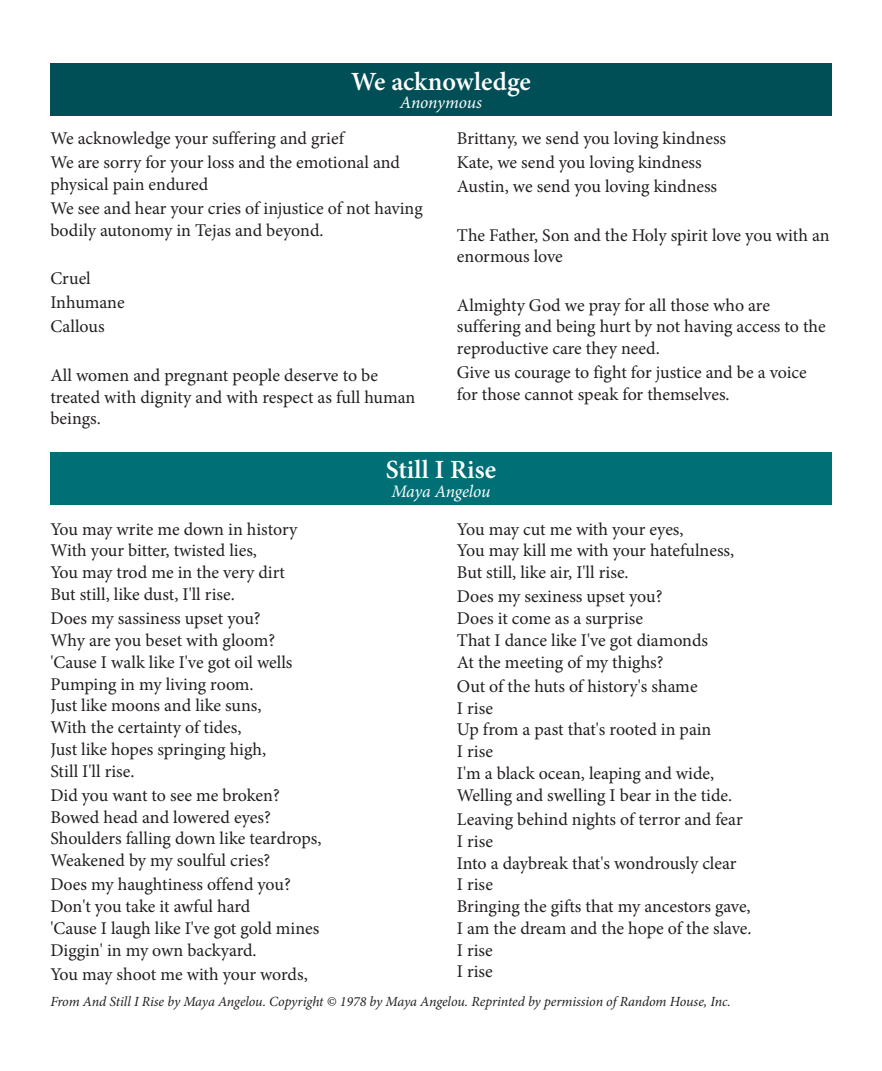
<style>
.page{position:relative;width:882px;height:1071px;background:#fff}
.page>*{position:absolute;margin:0;border:0;box-sizing:border-box;transform-origin:0 0}
.t1{font:600 26.25px "Minion Pro";color:#fff}
.t2{font:17.85px/21.7px "Minion Pro";color:#231f20}
.t3{font:italic 17.5px "Minion Pro";letter-spacing:-.01em;color:#fff}
.t4{font:italic 14px "Minion Pro";letter-spacing:-.01em;color:#231f20}
</style>
<div class="page">
<div style="left:50px;top:452px;width:782px;height:52px;background:#007076"></div>
<div style="left:50px;top:63px;width:782px;height:53px;background:#004f56"></div>
<h1 class="t1" style="left:351px;top:70px;width:181px">We acknowledge</h1>
<p class="t3" style="left:400px;top:96px;width:84px">Anonymous</p>
<p class="t2" style="left:50px;top:128px;width:351px;line-height:24.2px">We acknowledge your suffering and grief<br>We are sorry for your loss and the emotional and</p>
<p class="t2" style="left:50px;top:174px;width:374px;line-height:24.2px">physical pain endured<br>We see and hear your cries of injustice of not having</p>
<p class="t2" style="left:50px;top:221px;width:275px">bodily autonomy in Tejas and beyond.</p>
<p class="t2" style="left:50px;top:268px;width:76px;line-height:24.2px">Cruel<br>Inhumane<br>Callous</p>
<p class="t2" style="left:50px;top:366px;width:366px">All women and pregnant people deserve to be treated with dignity and with respect as full human beings.</p>
<p class="t2" style="left:457px;top:128px;width:271px;line-height:24.2px">Brittany, we send you loving kindness<br>Kate, we send you loving kindness<br>Austin, we send you loving kindness</p>
<p class="t2" style="left:457px;top:226px;width:374px">The Father, Son and the Holy spirit love you with an enormous love</p>
<p class="t2" style="left:457px;top:296px;width:370px">Almighty God we pray for all those who are suffering and being hurt by not having access to the reproductive care they need.</p>
<p class="t2" style="left:457px;top:364px;width:351px">Give us courage to fight for justice and be a voice for those cannot speak for themselves.</p>
<p class="t2" style="left:50px;top:520px;width:249px">You may write me down in history<br>With your bitter, twisted lies,<br>You may trod me in the very dirt<br>But still, like dust, I'll rise.</p>
<p class="t2" style="left:50px;top:609px;width:244px">Does my sassiness upset you?<br>Why are you beset with gloom? 'Cause I walk like I've got oil wells<br>Pumping in my living room.<br>Just like moons and like suns,<br>With the certainty of tides,<br>Just like hopes springing high,<br>Still I'll rise.</p>
<p class="t2" style="left:50px;top:786px;width:273px">Did you want to see me broken?<br>Bowed head and lowered eyes?<br>Shoulders falling down like teardrops,<br>Weakened by my soulful cries?</p>
<p class="t2" style="left:50px;top:875px;width:271px">Does my haughtiness offend you?<br>Don't you take it awful hard<br>'Cause I laugh like I've got gold mines<br>Diggin' in my own backyard.</p>
<p class="t2" style="left:50px;top:965px;width:259px">You may shoot me with your words,</p>
<h1 class="t1" style="left:386px;top:459px;width:112px">Still I Rise</h1>
<p class="t3" style="left:391px;top:484px;width:101px">Maya Angelou</p>
<p class="t2" style="left:457px;top:520px;width:279px">You may cut me with your eyes,<br>You may kill me with your hatefulness,<br>But still, like air, I'll rise.</p>
<p class="t2" style="left:457px;top:588px;width:253px">Does my sexiness upset you?<br>Does it come as a surprise<br>That I dance like I've got diamonds<br>At the meeting of my thighs?</p>
<p class="t2" style="left:457px;top:677px;width:277px">Out of the huts of history's shame<br>I rise<br>Up from a past that's rooted in pain<br>I rise<br>I'm a black ocean, leaping and wide,<br>Welling and swelling I bear in the tide.</p>
<p class="t2" style="left:457px;top:810px;width:296px">Leaving behind nights of terror and fear<br>I rise<br>Into a daybreak that's wondrously clear<br>I rise<br>Bringing the gifts that my ancestors gave,<br>I am the dream and the hope of the slave.<br>I rise<br>I rise</p>
<p class="t4" style="left:50px;top:996px;width:682px">From And Still I Rise by Maya Angelou. Copyright © 1978 by Maya Angelou. Reprinted by permission of Random House, Inc.</p>
</div>
